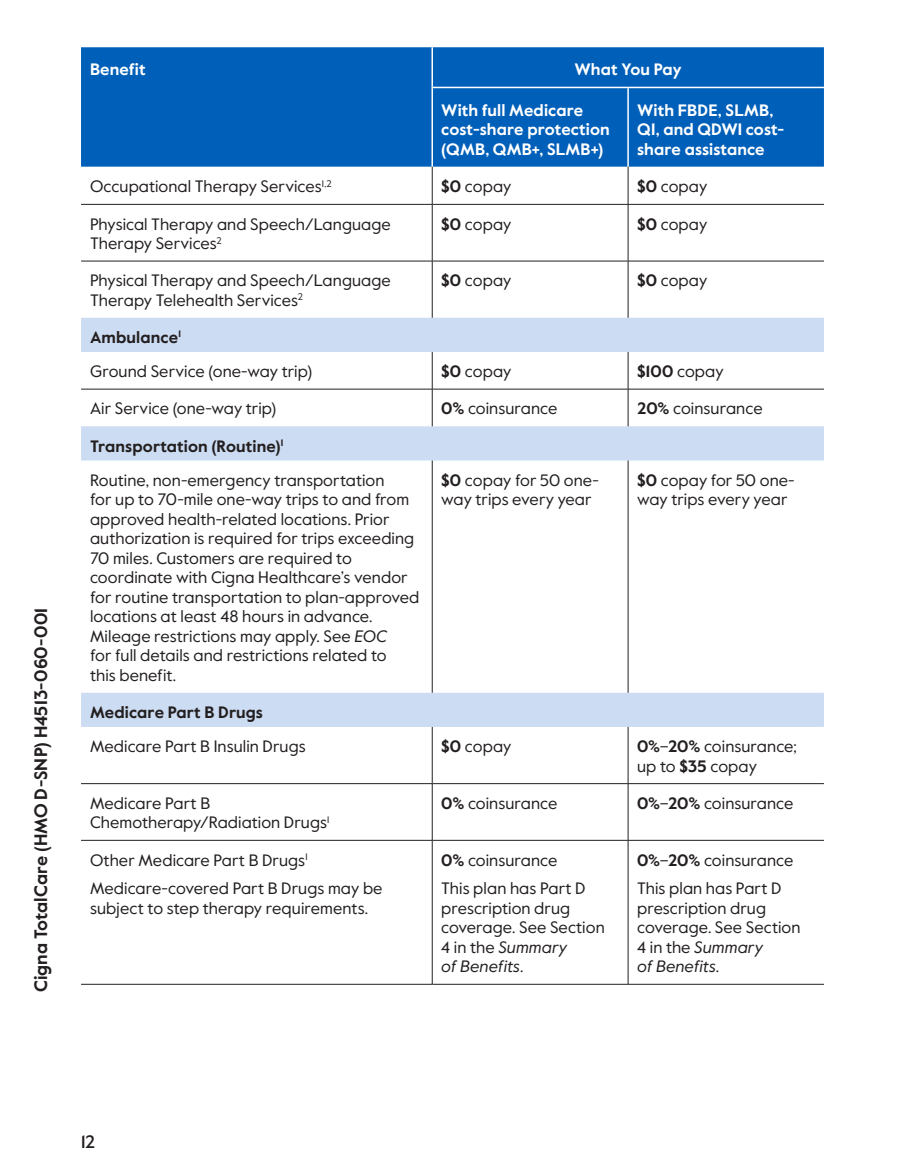
<style>
.page{position:relative;width:905px;height:1175px;background:#fff}
.page>*{position:absolute;margin:0;border:0;box-sizing:border-box;transform-origin:0 0}
.t1{font:700 18px "Value Sans Pro";letter-spacing:.005em;color:#231f20}
.t2{font:500 18px "Value Sans Pro";color:#231f20}
.t3{font:16.5px/19.5px "Value Sans Pro";letter-spacing:.005em;color:#231f20}
.t4{font:700 16.5px/19.5px "Value Sans Pro";letter-spacing:.005em;color:#fff}
.t5{font:700 16.5px "Value Sans Pro";letter-spacing:.005em;color:#231f20}
.s1{font-weight:700}
.s2{font-style:italic}
</style>
<div class="page">
<div style="left:81px;top:47px;width:743px;height:120px;background:#005fb9"></div>
<svg style="left:81px;top:318px;width:743px;height:409px"></svg>
<hr style="left:432px;top:167px;width:1px;height:37px;background:#231f20">
<hr style="left:432px;top:205px;width:1px;height:56px;background:#231f20">
<hr style="left:432px;top:261px;width:1px;height:57px;background:#231f20">
<hr style="left:432px;top:352px;width:1px;height:37px;background:#231f20">
<hr style="left:432px;top:389px;width:1px;height:37px;background:#231f20">
<hr style="left:432px;top:460px;width:1px;height:232px;background:#231f20">
<hr style="left:432px;top:727px;width:1px;height:56px;background:#231f20">
<hr style="left:432px;top:784px;width:1px;height:56px;background:#231f20">
<hr style="left:432px;top:840px;width:1px;height:144px;background:#231f20">
<hr style="left:627px;top:167px;width:1px;height:37px;background:#231f20">
<hr style="left:627px;top:205px;width:1px;height:56px;background:#231f20">
<hr style="left:627px;top:261px;width:1px;height:57px;background:#231f20">
<hr style="left:627px;top:352px;width:1px;height:37px;background:#231f20">
<hr style="left:627px;top:389px;width:1px;height:37px;background:#231f20">
<hr style="left:627px;top:460px;width:1px;height:232px;background:#231f20">
<hr style="left:627px;top:727px;width:1px;height:56px;background:#231f20">
<hr style="left:627px;top:784px;width:1px;height:56px;background:#231f20">
<hr style="left:627px;top:840px;width:1px;height:144px;background:#231f20">
<hr style="left:81px;top:984px;width:351px;height:1px;background:#231f20">
<hr style="left:432px;top:984px;width:196px;height:1px;background:#231f20">
<hr style="left:628px;top:984px;width:196px;height:1px;background:#231f20">
<hr style="left:81px;top:783px;width:351px;height:1px;background:#231f20">
<hr style="left:432px;top:783px;width:196px;height:1px;background:#231f20">
<hr style="left:628px;top:783px;width:196px;height:1px;background:#231f20">
<hr style="left:81px;top:840px;width:351px;height:1px;background:#231f20">
<hr style="left:432px;top:840px;width:196px;height:1px;background:#231f20">
<hr style="left:628px;top:840px;width:196px;height:1px;background:#231f20">
<hr style="left:81px;top:204px;width:351px;height:1px;background:#231f20">
<hr style="left:81px;top:261px;width:351px;height:1px;background:#231f20">
<hr style="left:432px;top:204px;width:196px;height:1px;background:#231f20">
<hr style="left:432px;top:261px;width:196px;height:1px;background:#231f20">
<hr style="left:628px;top:204px;width:196px;height:1px;background:#231f20">
<hr style="left:628px;top:261px;width:196px;height:1px;background:#231f20">
<hr style="left:431px;top:47px;width:2px;height:40px;background:#fff">
<hr style="left:431px;top:87px;width:197px;height:1px;background:#fff">
<hr style="left:628px;top:87px;width:196px;height:1px;background:#fff">
<hr style="left:627px;top:88px;width:1px;height:79px;background:#fff">
<hr style="left:431px;top:88px;width:2px;height:79px;background:#fff">
<hr style="left:81px;top:389px;width:351px;height:1px;background:#231f20">
<hr style="left:432px;top:389px;width:196px;height:1px;background:#231f20">
<hr style="left:628px;top:389px;width:196px;height:1px;background:#231f20">
<p class="t1" style="left:30px;top:992px;width:386px;rotate:-90deg">Cigna TotalCare (HMO D-SNP) H4513-060-001</p>
<p class="t4" style="left:90px;top:61px;width:57px">Benefit</p>
<p class="t4" style="left:574px;top:61px;width:109px">What You Pay</p>
<p class="t4" style="left:441px;top:101px;width:170px">With full Medicare cost-share protection (QMB, QMB+, SLMB+)</p>
<p class="t4" style="left:637px;top:101px;width:149px">With FBDE, SLMB,<br>QI, and QDWI cost&shy;share assistance</p>
<p class="t3" style="left:90px;top:177px;width:243px">Occupational Therapy Services<sup>1,2</sup></p>
<p class="t3" style="left:441px;top:177px;width:72px"><span class="s1">$0</span> copay</p>
<p class="t3" style="left:637px;top:177px;width:72px"><span class="s1">$0</span> copay</p>
<p class="t3" style="left:90px;top:214px;width:302px">Physical Therapy and Speech/Language<br>Therapy Services<sup>2</sup></p>
<p class="t3" style="left:441px;top:214px;width:72px"><span class="s1">$0</span> copay</p>
<p class="t3" style="left:637px;top:214px;width:72px"><span class="s1">$0</span> copay</p>
<p class="t3" style="left:90px;top:271px;width:302px">Physical Therapy and Speech/Language<br>Therapy Telehealth Services<sup>2</sup></p>
<p class="t3" style="left:441px;top:271px;width:72px"><span class="s1">$0</span> copay</p>
<p class="t3" style="left:637px;top:271px;width:72px"><span class="s1">$0</span> copay</p>
<p class="t3" style="left:90px;top:320px;width:224px;line-height:34.2px"><span class="s1">Ambulance</span><sup>1<br></sup>Ground Service (one-way trip)</p>
<p class="t3" style="left:441px;top:362px;width:72px"><span class="s1">$0</span> copay</p>
<p class="t3" style="left:637px;top:362px;width:88px"><span class="s1">$100</span> copay</p>
<p class="t3" style="left:90px;top:399px;width:188px">Air Service (one-way trip)</p>
<p class="t3" style="left:441px;top:399px;width:118px"><span class="s1">0%</span> coinsurance</p>
<p class="t3" style="left:637px;top:399px;width:127px"><span class="s1">20%</span> coinsurance</p>
<p class="t3" style="left:90px;top:429px;width:296px;line-height:34.2px"><span class="s1">Transportation (Routine)</span><sup>1<br></sup>Routine, non-emergency transportation</p>
<p class="t3" style="left:90px;top:490px;width:331px">for up to 70-mile one-way trips to and from approved health-related locations. Prior authorization is required for trips exceeding 70 miles. Customers are required to coordinate with Cigna Healthcare’s vendor for routine transportation to plan-approved locations at least 48 hours in advance.<br>Mileage restrictions may apply. See <span class="s2">EOC<br></span>for full details and restrictions related to<br>this benefit.</p>
<p class="t3" style="left:441px;top:470px;width:158px"><span class="s1">$0</span> copay for 50 one&shy;way trips every year</p>
<p class="t3" style="left:637px;top:470px;width:158px"><span class="s1">$0</span> copay for 50 one&shy;way trips every year</p>
<p class="t5" style="left:90px;top:702px;width:174px">Medicare Part B Drugs</p>
<p class="t3" style="left:90px;top:737px;width:217px">Medicare Part B Insulin Drugs</p>
<p class="t3" style="left:441px;top:737px;width:72px"><span class="s1">$0</span> copay</p>
<p class="t3" style="left:637px;top:737px;width:161px"><span class="s1">0%</span>–<span class="s1">20%</span> coinsurance; up to <span class="s1">$35</span> copay</p>
<p class="t3" style="left:90px;top:793px;width:241px">Medicare Part B<br>Chemotherapy/Radiation Drugs<sup>1</sup></p>
<p class="t3" style="left:441px;top:793px;width:118px"><span class="s1">0%</span> coinsurance</p>
<p class="t3" style="left:637px;top:793px;width:158px"><span class="s1">0%</span>–<span class="s1">20%</span> coinsurance</p>
<p class="t3" style="left:90px;top:845px;width:294px;line-height:28.5px">Other Medicare Part B Drugs<sup>1<br></sup>Medicare-covered Part B Drugs may be</p>
<p class="t3" style="left:90px;top:898px;width:280px">subject to step therapy requirements.</p>
<p class="t3" style="left:441px;top:845px;width:146px;line-height:28.5px"><span class="s1">0%</span> coinsurance<br>This plan has Part D</p>
<p class="t3" style="left:441px;top:898px;width:165px">prescription drug coverage. See Section<br>4 in the <span class="s2">Summary<br>of Benefits</span>.</p>
<p class="t3" style="left:637px;top:845px;width:158px;line-height:28.5px"><span class="s1">0%</span>–<span class="s1">20%</span> coinsurance<br>This plan has Part D</p>
<p class="t3" style="left:637px;top:898px;width:165px">prescription drug coverage. See Section<br>4 in the <span class="s2">Summary<br>of Benefits</span>.</p>
<p class="t2" style="left:81px;top:1130px;width:16px">12</p>
</div>
